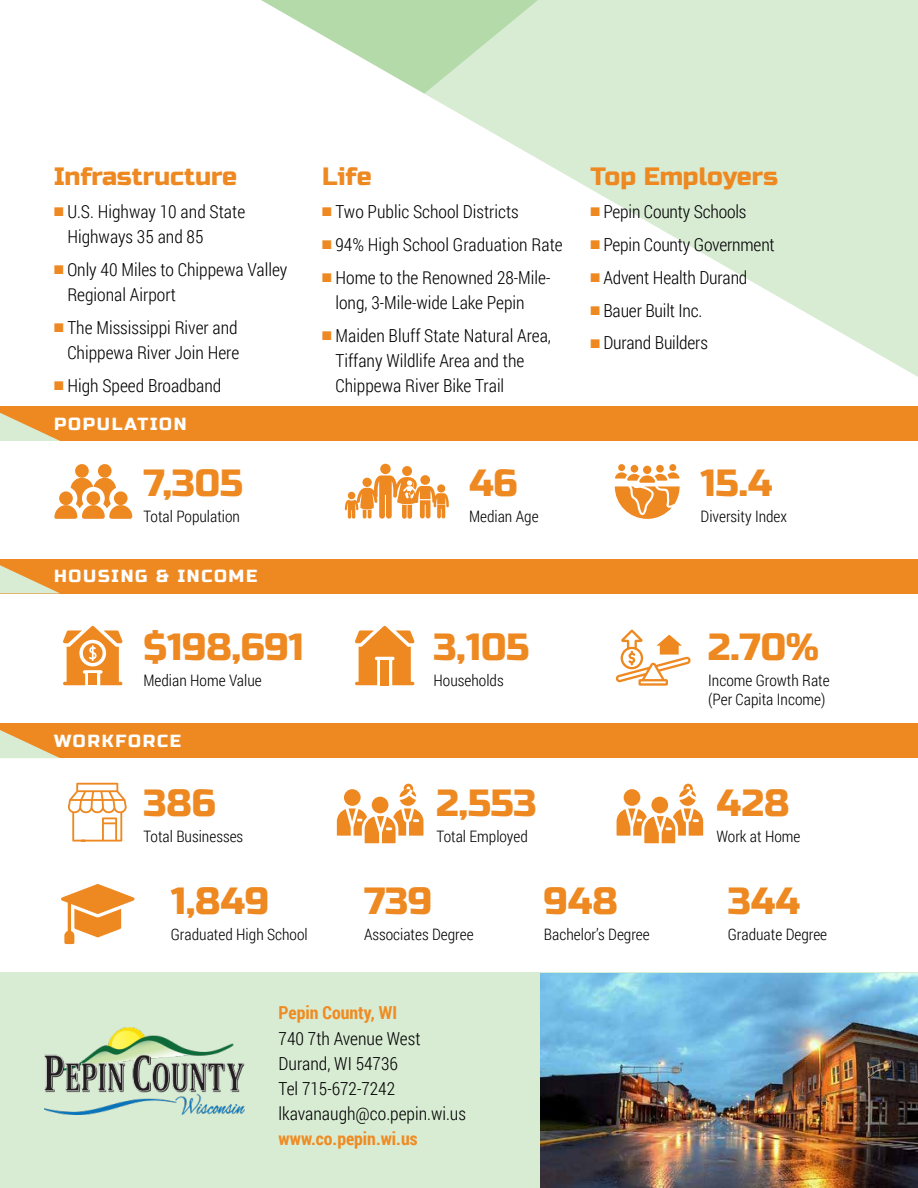
<style>
.page{position:relative;width:918px;height:1188px;background:#fff}
.page>*{position:absolute;margin:0;border:0;box-sizing:border-box;transform-origin:0 0}
.t1{font:37.8px "Russo One";color:#ee8922}
.t2{font:25.05px "Russo One";color:#ee8922}
.t3{font:300 17.85px/25px "Roboto Condensed";color:#000}
.t4{font:700 17.85px "Roboto Condensed";color:#ef8b22}
.t5{font:17.55px "Russo One";letter-spacing:.1em;color:#fff}
.t6{font:300 15.75px/18.9px "Roboto Condensed";color:#000}
.s1{color:#ee8922}
</style>
<div class="page">
<div style="left:0;top:972px;width:918px;height:216px;background:#d8ecd4"></div>
<svg style="left:425px;top:0;width:493px;height:377px;fill:#d8ecd4"></svg>
<svg style="left:261px;top:0;width:277px;height:94px"></svg>
<div style="left:0;top:406px;width:918px;height:35px;background:#ee8922"></div>
<svg style="left:0;top:413px;width:60px;height:28px"></svg>
<div style="left:0;top:559px;width:918px;height:34px;background:#ee8922"></div>
<svg style="left:0;top:565px;width:59px;height:28px"></svg>
<div style="left:0;top:724px;width:918px;height:34px;background:#ee8922"></div>
<svg style="left:0;top:730px;width:60px;height:28px"></svg>
<svg style="left:61px;top:884px;width:74px;height:60px"></svg>
<svg style="left:68px;top:783px;width:59px;height:59px"></svg>
<svg style="left:337px;top:784px;width:86px;height:59px"></svg>
<svg style="left:617px;top:784px;width:86px;height:59px"></svg>
<svg style="left:63px;top:626px;width:60px;height:59px"></svg>
<svg style="left:355px;top:626px;width:60px;height:59px"></svg>
<div style="left:381px;top:660px;width:8px;height:25px;background:#ee8922"></div>
<svg style="left:615px;top:630px;width:76px;height:56px"></svg>
<div style="left:75px;top:464px;width:14px;height:14px;background:#ee8922;border-radius:50%"></div>
<div style="left:98px;top:464px;width:14px;height:14px;background:#ee8922;border-radius:50%"></div>
<svg style="left:54px;top:478px;width:78px;height:41px"></svg>
<div style="left:380px;top:464px;width:11px;height:10px;background:#ee8922;border-radius:50%"></div>
<svg style="left:345px;top:466px;width:104px;height:53px"></svg>
<div style="left:348px;top:492px;width:7px;height:7px;background:#ee8922;border-radius:50%"></div>
<div style="left:437px;top:484px;width:8px;height:9px;background:#ee8922;border-radius:50%"></div>
<svg style="left:615px;top:464px;width:65px;height:55px"></svg>
<img style="left:540px;top:973px;width:378px;height:215px">
<img style="left:44px;top:1027px;width:200px;height:87px">
<h2 class="t2" style="left:54px;top:162px;width:185px">Infrastructure</h2>
<p class="t3" style="left:67px;top:199px;width:179px;text-indent:-13px"><span class="s1">■</span> U.S. Highway 10 and State<br>Highways 35 and 85</p>
<p class="t3" style="left:67px;top:257px;width:221px;text-indent:-13px"><span class="s1">■</span> Only 40 Miles to Chippewa Valley<br>Regional Airport</p>
<p class="t3" style="left:54px;top:314px;width:187px;text-align:right"><span class="s1">■</span> The Mississippi River and<br>Chippewa River Join Here</p>
<p class="t3" style="left:54px;top:372px;width:169px"><span class="s1">■</span> High Speed Broadband</p>
<p class="t5" style="left:54px;top:414px;width:134px">POPULATION</p>
<h1 class="t1" style="left:143px;top:461px;width:101px">7,305</h1>
<p class="t6" style="left:143px;top:506px;width:98px">Total Population</p>
<p class="t5" style="left:54px;top:566px;width:205px">HOUSING &amp; INCOME</p>
<h2 class="t2" style="left:322px;top:162px;width:51px">Life</h2>
<p class="t3" style="left:322px;top:199px;width:198px"><span class="s1">■</span> Two Public School Districts</p>
<p class="t3" style="left:322px;top:231px;width:242px"><span class="s1">■</span> 94% High School Graduation Rate</p>
<p class="t3" style="left:336px;top:264px;width:216px;text-indent:-13px"><span class="s1">■</span> Home to the Renowned 28-Mile&shy;long, 3-Mile-wide Lake Pepin</p>
<p class="t3" style="left:336px;top:322px;width:217px;text-indent:-13px"><span class="s1">■</span> Maiden Bluff State Natural Area,<br>Tiffany Wildlife Area and the<br>Chippewa River Bike Trail</p>
<h2 class="t2" style="left:590px;top:162px;width:189px">Top Employers</h2>
<p class="t3" style="left:590px;top:199px;width:158px"><span class="s1">■</span> Pepin County Schools</p>
<p class="t3" style="left:590px;top:231px;width:186px"><span class="s1">■</span> Pepin County Government</p>
<p class="t3" style="left:590px;top:264px;width:159px"><span class="s1">■</span> Advent Health Durand</p>
<p class="t3" style="left:590px;top:297px;width:114px"><span class="s1">■</span> Bauer Built Inc.</p>
<p class="t3" style="left:590px;top:330px;width:119px"><span class="s1">■</span> Durand Builders</p>
<h1 class="t1" style="left:469px;top:461px;width:50px">46</h1>
<p class="t6" style="left:469px;top:506px;width:71px">Median Age</p>
<h1 class="t1" style="left:701px;top:461px;width:73px">15.4</h1>
<p class="t6" style="left:701px;top:506px;width:88px">Diversity Index</p>
<h1 class="t1" style="left:143px;top:625px;width:162px">$198,691</h1>
<p class="t6" style="left:143px;top:670px;width:120px">Median Home Value</p>
<p class="t5" style="left:54px;top:731px;width:128px">WORKFORCE</p>
<h1 class="t1" style="left:143px;top:781px;width:74px">386</h1>
<p class="t6" style="left:143px;top:826px;width:101px">Total Businesses</p>
<h1 class="t1" style="left:171px;top:879px;width:100px">1,849</h1>
<p class="t6" style="left:171px;top:924px;width:138px">Graduated High School</p>
<h1 class="t1" style="left:434px;top:625px;width:97px">3,105</h1>
<p class="t6" style="left:434px;top:670px;width:72px">Households</p>
<h1 class="t1" style="left:437px;top:781px;width:101px">2,553</h1>
<p class="t6" style="left:437px;top:826px;width:93px">Total Employed</p>
<h1 class="t1" style="left:364px;top:879px;width:70px">739</h1>
<p class="t6" style="left:364px;top:924px;width:111px">Associates Degree</p>
<h1 class="t1" style="left:544px;top:879px;width:75px">948</h1>
<p class="t6" style="left:544px;top:924px;width:107px">Bachelor’s Degree</p>
<h1 class="t1" style="left:708px;top:625px;width:112px">2.70%</h1>
<p class="t6" style="left:708px;top:670px;width:123px">Income Growth Rate (Per Capita Income)</p>
<h1 class="t1" style="left:716px;top:781px;width:75px">428</h1>
<p class="t6" style="left:716px;top:826px;width:86px">Work at Home</p>
<h1 class="t1" style="left:728px;top:879px;width:74px">344</h1>
<p class="t6" style="left:728px;top:924px;width:101px">Graduate Degree</p>
<p class="t4" style="left:279px;top:1001px;width:120px">Pepin County, WI</p>
<p class="t3" style="left:279px;top:1025px;width:189px">740 7th Avenue West<br>Durand, WI 54736<br>Tel 715-672-7242 lkavanaugh@co.pepin.wi.us</p>
<p class="t4" style="left:279px;top:1126px;width:140px">www.co.pepin.wi.us</p>
</div>
